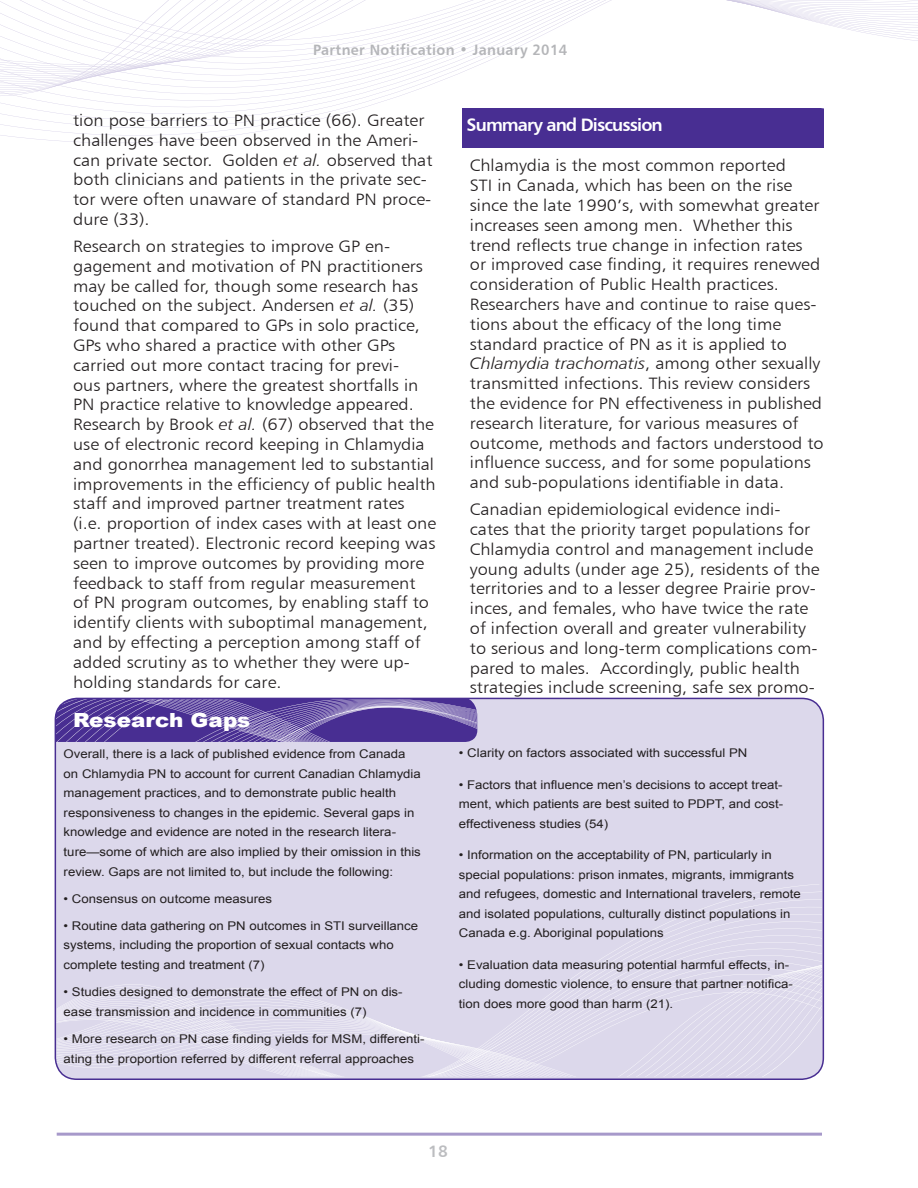
<style>
.page{position:relative;width:918px;height:1188px;background:#fff}
.page>*{position:absolute;margin:0;border:0;box-sizing:border-box;transform-origin:0 0}
.PHOTO_CREDIT{font:900 19.5px "Arial";color:#fff;scale:1.1 1}
.References{font:18px "Humanist 777 BT Bold B";letter-spacing:-.05em;color:#fff}
.PHOTO_CREDIT-2{font:16.5px/19.8px "Humanist 777 BT Light B";color:#231f20;scale:1.1 1}
.t1{font:16.5px "Humanist 777 BT Bold B";color:#bcbdc0}
.t2{font:15px "Humanist 777 BT Bold B";letter-spacing:.025em;color:#b4b5b8;scale:.95 1}
.PHOTO_CREDIT-3{font:12px/19.5px "Arial";color:#231f20;scale:1.1 1}
.s1{font-family:"Humanist 777 BT Light Italic B"}
</style>
<div class="page">
<svg style="left:0;top:86px;width:427px;height:5px"></svg>
<svg style="left:0;top:82px;width:438px;height:4px"></svg>
<svg style="left:0;top:0;width:918px;height:82px"></svg>
<hr style="left:57px;top:1133px;width:765px;height:3px;background:#a799ca">
<div style="left:55px;top:698px;width:768px;height:381px;background:#dcd8eb;border-radius:22px"></div>
<svg style="left:55px;top:698px;width:422px;height:44px;background:#614ba1"></svg>
<div style="left:55px;top:698px;width:769px;height:382px;border:2px solid #482e92;border-radius:22px"></div>
<svg style="left:57px;top:948px;width:765px;height:129px"></svg>
<div style="left:462px;top:108px;width:361px;height:39px;background:#482e92"></div>
<p class="t2" style="left:313px;top:40px;width:269px">Partner Notification • January 2014</p>
<p class="PHOTO_CREDIT-2" style="left:73px;top:110px;width:328px">tion pose barriers to PN practice (66). Greater challenges have been observed in the Ameri&shy;can private sector. Golden <span class="s1">et al.</span> observed that both clinicians and patients in the private sec&shy;tor were often unaware of standard PN proce&shy;dure (33).</p>
<p class="PHOTO_CREDIT-2" style="left:73px;top:236px;width:332px">Research on strategies to improve GP en&shy;gagement and motivation of PN practitioners may be called for, though some research has touched on the subject. Andersen <span class="s1">et al.</span> (35) found that compared to GPs in solo practice, GPs who shared a practice with other GPs carried out more contact tracing for previ-<br>ous partners, where the greatest shortfalls in PN practice relative to knowledge appeared.<br>Research by Brook <span class="s1">et al.</span> (67) observed that the use of electronic record keeping in Chlamydia and gonorrhea management led to substantial improvements in the efficiency of public health staff and improved partner treatment rates (i.e. proportion of index cases with at least one partner treated). Electronic record keeping was seen to improve outcomes by providing more feedback to staff from regular measurement<br>of PN program outcomes, by enabling staff to identify clients with suboptimal management, and by effecting a perception among staff of added scrutiny as to whether they were up&shy;holding standards for care.</p>
<p class="PHOTO_CREDIT" style="left:73px;top:706px;width:163px">Research Gaps</p>
<p class="PHOTO_CREDIT-3" style="left:64px;top:744px;width:326px">Overall, there is a lack of published evidence from Canada on Chlamydia PN to account for current Canadian Chlamydia management practices, and to demonstrate public health responsiveness to changes in the epidemic. Several gaps in knowledge and evidence are noted in the research litera&shy;ture—some of which are also implied by their omission in this review. Gaps are not limited to, but include the following:</p>
<p class="PHOTO_CREDIT-3" style="left:64px;top:889px;width:191px">• Consensus on outcome measures</p>
<p class="PHOTO_CREDIT-3" style="left:64px;top:916px;width:324px">• Routine data gathering on PN outcomes in STI surveillance systems, including the proportion of sexual contacts who complete testing and treatment (7)</p>
<p class="PHOTO_CREDIT-3" style="left:64px;top:982px;width:310px">• Studies designed to demonstrate the effect of PN on dis&shy;ease transmission and incidence in communities (7)</p>
<p class="PHOTO_CREDIT-3" style="left:64px;top:1029px;width:330px">• More research on PN case finding yields for MSM, differenti&shy;ating the proportion referred by different referral approaches</p>
<p class="References" style="left:467px;top:114px;width:198px">Summary and Discussion</p>
<p class="PHOTO_CREDIT-2" style="left:470px;top:155px;width:323px">Chlamydia is the most common reported<br>STI in Canada, which has been on the rise since the late 1990’s, with somewhat greater increases seen among men. Whether this trend reflects true change in infection rates<br>or improved case finding, it requires renewed consideration of Public Health practices.<br>Researchers have and continue to raise ques&shy;tions about the efficacy of the long time standard practice of PN as it is applied to <span class="s1">Chlamydia trachomatis</span>, among other sexually transmitted infections. This review considers the evidence for PN effectiveness in published research literature, for various measures of outcome, methods and factors understood to influence success, and for some populations and sub-populations identifiable in data.</p>
<p class="PHOTO_CREDIT-2" style="left:470px;top:499px;width:319px">Canadian epidemiological evidence indi&shy;cates that the priority target populations for Chlamydia control and management include young adults (under age 25), residents of the territories and to a lesser degree Prairie prov&shy;inces, and females, who have twice the rate of infection overall and greater vulnerability to serious and long-term complications com&shy;pared to males. Accordingly, public health strategies include screening, safe sex promo-</p>
<p class="PHOTO_CREDIT-3" style="left:459px;top:743px;width:264px">• Clarity on factors associated with successful PN</p>
<p class="PHOTO_CREDIT-3" style="left:459px;top:775px;width:296px;text-align:justify">• Factors that influence men’s decisions to accept treat&shy;ment, which patients are best suited to PDPT, and cost&shy;effectiveness studies (54)</p>
<p class="PHOTO_CREDIT-3" style="left:459px;top:845px;width:312px">• Information on the acceptability of PN, particularly in special populations: prison inmates, migrants, immigrants and refugees, domestic and International travelers, remote and isolated populations, culturally distinct populations in Canada e.g. Aboriginal populations</p>
<p class="PHOTO_CREDIT-3" style="left:459px;top:955px;width:305px">• Evaluation data measuring potential harmful effects, in&shy;cluding domestic violence, to ensure that partner notifica&shy;tion does more good than harm (21).</p>
<p class="t1" style="left:428px;top:1141px;width:21px">18</p>
</div>
